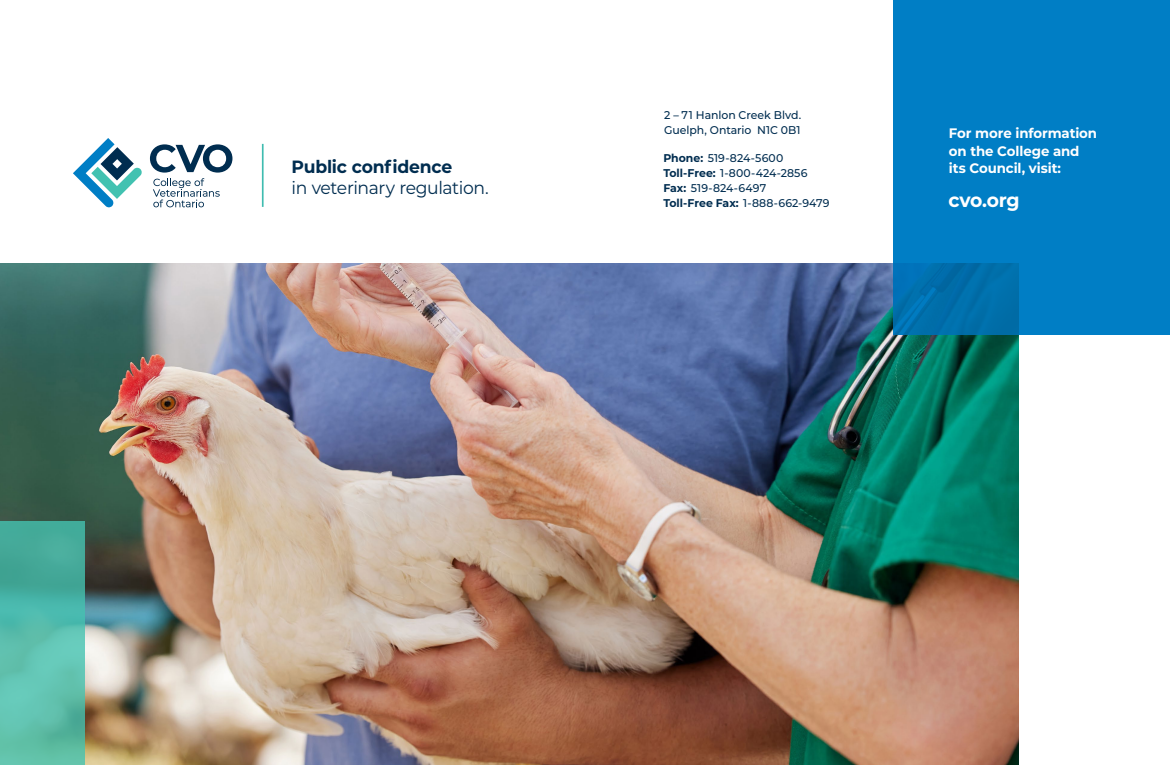
<style>
.page{position:relative;width:1170px;height:765px;background:#fff}
.page>*{position:absolute;margin:0;border:0;box-sizing:border-box;transform-origin:0 0}
.Body_Copy{font:700 19.38px "Montserrat";letter-spacing:-.015em;color:#fff}
.Section_Heading{font:17.75px/21.2px "Montserrat";letter-spacing:-.025em;color:#002d50}
.Body_Copy-2{font:700 13.75px/17.5px "Montserrat";letter-spacing:-.01em;color:#fff}
.Section_Heading-2{font:500 11.25px/15.1px "Montserrat";color:#002d50}
.s1{font-weight:700}
</style>
<div class="page">
<img style="left:0;top:264px;width:1019px;height:501px">
<div style="left:894px;top:0;width:276px;height:335px;background:#007ec5"></div>
<svg style="left:0;top:521px;width:85px;height:244px;background:#54b8a7"></svg>
<svg style="left:894px;top:264px;width:125px;height:71px;background:#006eac"></svg>
<svg style="left:150px;top:144px;width:82px;height:63px"></svg>
<svg style="left:73px;top:138px;width:69px;height:69px"></svg>
<hr style="left:262px;top:144px;width:2px;height:63px;background:#40bcb0">
<p class="Section_Heading" style="left:292px;top:155px;width:199px"><span class="s1">Public confidence<br></span>in veterinary regulation.</p>
<p class="Section_Heading-2" style="left:664px;top:107px;width:138px">2 – 71 Hanlon Creek Blvd.<br>Guelph, Ontario N1C 0B1</p>
<p class="Section_Heading-2" style="left:663px;top:150px;width:122px"><span class="s1">Phone:</span> 519-824-5600</p>
<p class="Section_Heading-2" style="left:663px;top:165px;width:146px"><span class="s1">Toll-Free:</span> 1-800-424-2856</p>
<p class="Section_Heading-2" style="left:663px;top:180px;width:104px"><span class="s1">Fax:</span> 519-824-6497</p>
<p class="Section_Heading-2" style="left:663px;top:195px;width:168px"><span class="s1">Toll-Free Fax:</span> 1-888-662-9479</p>
<p class="Body_Copy-2" style="left:949px;top:124px;width:150px">For more information on the College and its Council, visit:</p>
<p class="Body_Copy" style="left:949px;top:186px;width:73px">cvo.org</p>
</div>
